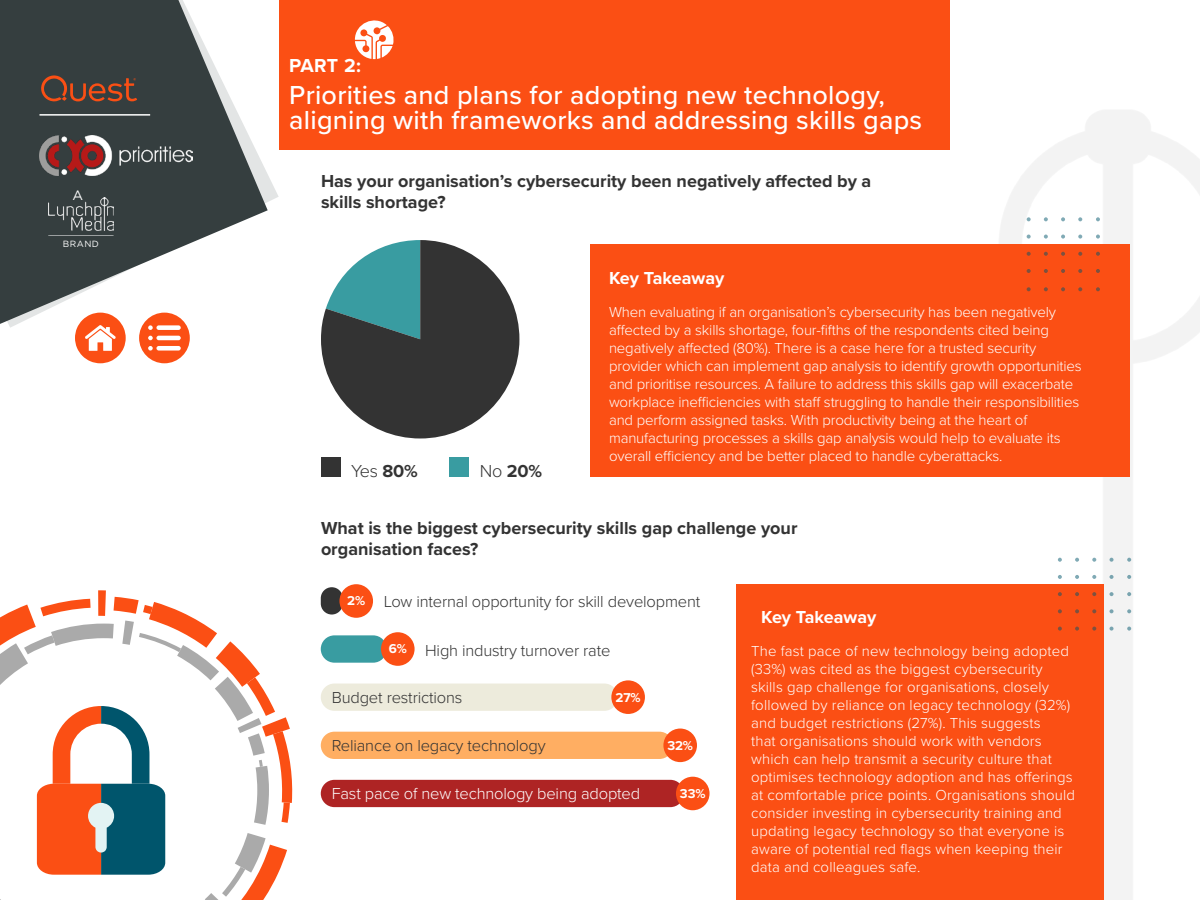
<style>
.page{position:relative;width:1200px;height:900px;background:#fff}
.page>*{position:absolute;margin:0;border:0;box-sizing:border-box;transform-origin:0 0}
.t1{font:500 27px/25.5px "Proxima Nova";letter-spacing:.01em;color:#fff}
.t2{font:700 19.5px "Proxima Nova";color:#fff}
.t3{font:700 18px/21.6px "Proxima Nova";color:#333}
.t4{font:700 18px "Proxima Nova";color:#fff}
.t5{font:300 18px "Proxima Nova";color:#333}
.t6{font:300 16.5px "Proxima Nova";letter-spacing:-.01em;color:#333}
.t7{font:300 16.5px "Proxima Nova";letter-spacing:-.01em;color:#fff}
.t8{font:300 15px/18px "Proxima Nova";letter-spacing:-.01em;color:#fff}
.t9{font:300 15px/18px "Proxima Nova";letter-spacing:.01em;color:#fff}
.t10{font:13.5px "Gotham";color:#fff}
.t11{font:700 13.35px "Proxima Nova";color:#fff}
.t12{font:9px "Gotham";letter-spacing:.05em;color:#fff}
.s1{font-weight:700}
.s2{font-weight:300}
</style>
<div class="page">
<div style="left:279px;top:0;width:671px;height:150px;background:#fb4f14"></div>
<svg style="left:0;top:590px;width:293px;height:310px"></svg>
<svg style="left:0;top:0;width:268px;height:324px;fill:#353e3f"></svg>
<img style="left:39px;top:135px;width:154px;height:40px">
<hr style="left:39px;top:114px;width:111px;height:2px;background:#fff">
<svg style="left:41px;top:75px;width:96px;height:27px;background:#674233"></svg>
<img style="left:48px;top:197px;width:66px;height:33px">
<svg style="left:48px;top:235px;width:66px;height:1px"></svg>
<img style="left:874px;top:110px;width:326px;height:790px">
<svg style="left:75px;top:313px;width:51px;height:50px"></svg>
<svg style="left:139px;top:313px;width:51px;height:50px"></svg>
<svg style="left:321px;top:240px;width:198px;height:198px"></svg>
<div style="left:321px;top:458px;width:19px;height:19px;background:#333"></div>
<div style="left:450px;top:458px;width:19px;height:19px;background:#399ca1"></div>
<div style="left:590px;top:245px;width:540px;height:232px;background:#fb4f14"></div>
<svg style="left:1027px;top:217px;width:4px;height:4px"></svg>
<svg style="left:1044px;top:217px;width:4px;height:4px"></svg>
<svg style="left:1061px;top:217px;width:4px;height:4px"></svg>
<svg style="left:1027px;top:235px;width:4px;height:4px"></svg>
<svg style="left:1044px;top:235px;width:4px;height:4px"></svg>
<svg style="left:1061px;top:235px;width:4px;height:4px"></svg>
<svg style="left:1027px;top:252px;width:4px;height:4px"></svg>
<svg style="left:1044px;top:252px;width:4px;height:4px"></svg>
<svg style="left:1061px;top:252px;width:4px;height:4px"></svg>
<svg style="left:1078px;top:217px;width:4px;height:4px"></svg>
<svg style="left:1027px;top:287px;width:4px;height:4px"></svg>
<svg style="left:1044px;top:287px;width:4px;height:4px"></svg>
<svg style="left:1061px;top:287px;width:4px;height:4px"></svg>
<svg style="left:1078px;top:287px;width:4px;height:4px"></svg>
<svg style="left:1078px;top:235px;width:4px;height:4px"></svg>
<svg style="left:1078px;top:252px;width:4px;height:4px"></svg>
<svg style="left:1027px;top:269px;width:4px;height:4px"></svg>
<svg style="left:1044px;top:269px;width:4px;height:4px"></svg>
<svg style="left:1061px;top:269px;width:4px;height:4px"></svg>
<svg style="left:1078px;top:269px;width:4px;height:4px"></svg>
<svg style="left:1096px;top:217px;width:4px;height:4px"></svg>
<svg style="left:1096px;top:287px;width:4px;height:4px"></svg>
<svg style="left:1096px;top:235px;width:4px;height:4px"></svg>
<svg style="left:1096px;top:252px;width:4px;height:4px"></svg>
<svg style="left:1096px;top:269px;width:4px;height:4px"></svg>
<div style="left:321px;top:780px;width:363px;height:27px;background:#ae2424;border-radius:14px"></div>
<div style="left:321px;top:732px;width:352px;height:27px;background:#ffae62;border-radius:14px"></div>
<div style="left:321px;top:684px;width:297px;height:27px;background:#edebdc;border-radius:14px"></div>
<div style="left:321px;top:635px;width:66px;height:28px;background:#399ca1;border-radius:14px"></div>
<div style="left:321px;top:587px;width:22px;height:28px;background:#333;border-radius:11px"></div>
<div style="left:339px;top:584px;width:34px;height:34px;background:#fb4f14;border-radius:50%"></div>
<div style="left:381px;top:632px;width:34px;height:34px;background:#fb4f14;border-radius:50%"></div>
<div style="left:611px;top:680px;width:34px;height:34px;background:#fb4f14;border-radius:50%"></div>
<div style="left:663px;top:729px;width:34px;height:33px;background:#fb4f14;border-radius:50%"></div>
<div style="left:676px;top:777px;width:34px;height:33px;background:#fb4f14;border-radius:50%"></div>
<div style="left:736px;top:584px;width:368px;height:316px;background:#fb4f14"></div>
<svg style="left:1058px;top:558px;width:4px;height:4px"></svg>
<svg style="left:1075px;top:558px;width:4px;height:4px"></svg>
<svg style="left:1092px;top:558px;width:4px;height:4px"></svg>
<svg style="left:1058px;top:575px;width:4px;height:4px"></svg>
<svg style="left:1075px;top:575px;width:4px;height:4px"></svg>
<svg style="left:1092px;top:575px;width:4px;height:4px"></svg>
<svg style="left:1058px;top:592px;width:4px;height:4px"></svg>
<svg style="left:1075px;top:592px;width:4px;height:4px"></svg>
<svg style="left:1092px;top:592px;width:4px;height:4px"></svg>
<svg style="left:1110px;top:558px;width:4px;height:4px"></svg>
<svg style="left:1058px;top:627px;width:4px;height:4px"></svg>
<svg style="left:1075px;top:627px;width:4px;height:4px"></svg>
<svg style="left:1092px;top:627px;width:4px;height:4px"></svg>
<svg style="left:1110px;top:627px;width:4px;height:4px"></svg>
<svg style="left:1110px;top:575px;width:4px;height:4px"></svg>
<svg style="left:1110px;top:592px;width:4px;height:4px"></svg>
<svg style="left:1058px;top:609px;width:4px;height:4px"></svg>
<svg style="left:1075px;top:609px;width:4px;height:4px"></svg>
<svg style="left:1092px;top:609px;width:4px;height:4px"></svg>
<svg style="left:1110px;top:609px;width:4px;height:4px"></svg>
<svg style="left:1127px;top:558px;width:4px;height:4px"></svg>
<svg style="left:1127px;top:627px;width:4px;height:4px"></svg>
<svg style="left:1127px;top:575px;width:4px;height:4px"></svg>
<svg style="left:1127px;top:592px;width:4px;height:4px"></svg>
<svg style="left:1127px;top:609px;width:4px;height:4px"></svg>
<svg style="left:355px;top:20px;width:39px;height:39px"></svg>
<p class="t10" style="left:72px;top:186px;width:12px">A</p>
<p class="t12" style="left:63px;top:238px;width:37px">BRAND</p>
<h2 class="t2" style="left:289px;top:50px;width:73px">PART 2:</h2>
<h1 class="t1" style="left:289px;top:81px;width:634px">Priorities and plans for adopting new technology, aligning with frameworks and addressing skills gaps</h1>
<p class="t3" style="left:321px;top:169px;width:552px">Has your organisation’s cybersecurity been negatively affected by a skills shortage?</p>
<p class="t5" style="left:351px;top:458px;width:68px">Yes <span class="s1">80%</span></p>
<p class="t3" style="left:480px;top:460px;width:64px"><span class="s2">No</span> 20%</p>
<p class="t4" style="left:609px;top:265px;width:117px">Key Takeaway</p>
<p class="t8" style="left:609px;top:302px;width:474px">When evaluating if an organisation’s cybersecurity has been negatively affected by a skills shortage, four-fifths of the respondents cited being negatively affected (80%). There is a case here for a trusted security provider which can implement gap analysis to identify growth opportunities and prioritise resources. A failure to address this skills gap will exacerbate workplace inefficiencies with staff struggling to handle their responsibilities and perform assigned tasks. With productivity being at the heart of manufacturing processes a skills gap analysis would help to evaluate its overall efficiency and be better placed to handle cyberattacks.</p>
<p class="t3" style="left:321px;top:517px;width:478px">What is the biggest cybersecurity skills gap challenge your organisation faces?</p>
<p class="t11" style="left:347px;top:591px;width:20px">2%</p>
<p class="t6" style="left:384px;top:589px;width:318px">Low internal opportunity for skill development</p>
<p class="t6" style="left:425px;top:638px;width:187px">High industry turnover rate</p>
<p class="t11" style="left:389px;top:639px;width:20px">6%</p>
<p class="t6" style="left:332px;top:685px;width:132px">Budget restrictions</p>
<p class="t6" style="left:332px;top:733px;width:215px">Reliance on legacy technology</p>
<p class="t7" style="left:332px;top:781px;width:310px">Fast pace of new technology being adopted</p>
<p class="t11" style="left:616px;top:687px;width:27px">27%</p>
<p class="t11" style="left:667px;top:735px;width:27px">32%</p>
<p class="t11" style="left:680px;top:784px;width:27px">33%</p>
<p class="t4" style="left:761px;top:604px;width:117px">Key Takeaway</p>
<p class="t9" style="left:751px;top:642px;width:325px">The fast pace of new technology being adopted (33%) was cited as the biggest cybersecurity skills gap challenge for organisations, closely followed by reliance on legacy technology (32%) and budget restrictions (27%). This suggests<br>that organisations should work with vendors which can help transmit a security culture that optimises technology adoption and has offerings at comfortable price points. Organisations should consider investing in cybersecurity training and updating legacy technology so that everyone is aware of potential red flags when keeping their data and colleagues safe.</p>
</div>
